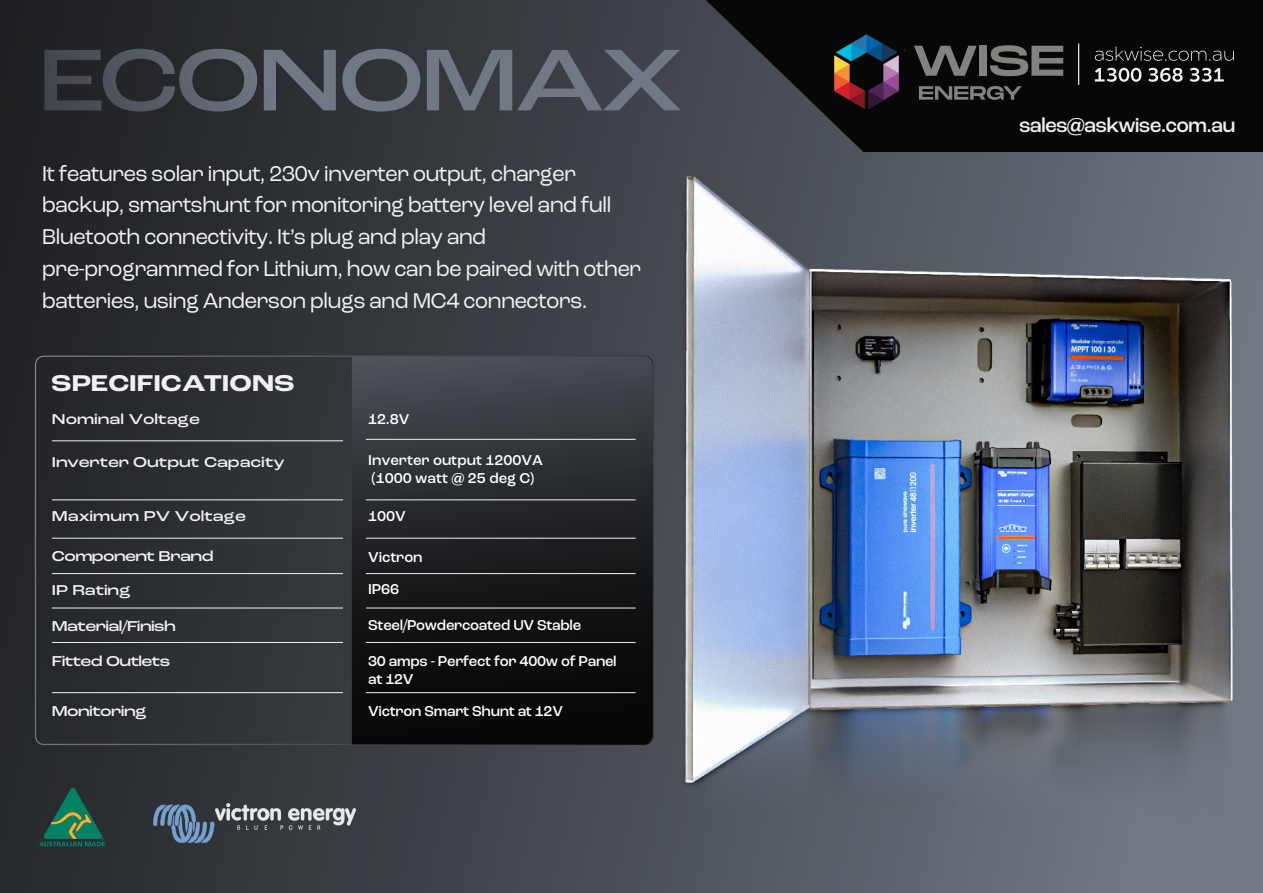
<style>
.page{position:relative;width:1263px;height:893px;background:#fff}
.page>*{position:absolute;margin:0;border:0;box-sizing:border-box;transform-origin:0 0}
.t1{font:700 expanded 24px "Roc Grotesk";color:#f1f1f2}
.t2{font:22.5px/31.8px "Roc Grotesk";letter-spacing:-.04em;color:#f1f1f2}
.t3{font:500 21px "Roc Grotesk";letter-spacing:-.04em;color:#f1f1f2}
.t4{font:500 15px/31.5px "Roc Grotesk";letter-spacing:-.02em;color:#fff}
.t5{font:500 expanded 15px "Roc Grotesk";letter-spacing:-.015em;color:#f1f1f2}
.t6{font:500 expanded 15px "Roc Grotesk";letter-spacing:-.04em;color:#f1f1f2}
.t7{font:500 15px/18px "Roc Grotesk";color:#fff}
.t8{font:500 expanded 15px "Roc Grotesk";letter-spacing:-.035em;color:#f1f1f2}
</style>
<div class="page">
<svg style="left:0;top:0;width:232px;height:893px;background:#272a2d"></svg>
<img style="left:154px;top:803px;width:78px;height:39px">
<svg style="left:39px;top:787px;width:66px;height:60px;background:#255544"></svg>
<svg style="left:44px;top:49px;width:188px;height:63px;background:#383b40"></svg>
<hr style="left:52px;top:441px;width:291px;height:1px;background:#f1f1f2">
<hr style="left:52px;top:500px;width:291px;height:1px;background:#f1f1f2">
<hr style="left:52px;top:538px;width:291px;height:1px;background:#f1f1f2">
<hr style="left:52px;top:608px;width:291px;height:1px;background:#f1f1f2">
<hr style="left:52px;top:573px;width:291px;height:1px;background:#f1f1f2">
<hr style="left:52px;top:642px;width:291px;height:1px;background:#f1f1f2">
<hr style="left:52px;top:692px;width:291px;height:1px;background:#f1f1f2">
<img style="left:232px;top:0;width:1031px;height:893px">
<img style="left:608px;top:154px;width:655px;height:686px">
<p class="t2" style="left:42px;top:157px;width:601px">It features solar input, 230v inverter output, charger backup, smartshunt for monitoring battery level and full Bluetooth connectivity. It’s plug and play and pre-programmed for Lithium, how can be paired with other batteries, using Anderson plugs and MC4 connectors.</p>
<p class="t1" style="left:51px;top:368px;width:245px">SPECIFICATIONS</p>
<p class="t5" style="left:52px;top:410px;width:149px">Nominal Voltage</p>
<p class="t5" style="left:52px;top:452px;width:234px">Inverter Output Capacity</p>
<p class="t4" style="left:368px;top:404px;width:43px">12.8V</p>
<p class="t7" style="left:368px;top:451px;width:176px">Inverter output 1200VA (1000 watt @ 25 deg C)</p>
<p class="t5" style="left:52px;top:507px;width:195px">Maximum PV Voltage</p>
<p class="t4" style="left:368px;top:501px;width:39px">100V</p>
<p class="t8" style="left:52px;top:546px;width:163px">Component Brand</p>
<p class="t5" style="left:52px;top:581px;width:80px">IP Rating</p>
<p class="t4" style="left:368px;top:542px;width:56px">Victron<br>IP66</p>
<p class="t6" style="left:52px;top:617px;width:125px">Material/Finish</p>
<p class="t4" style="left:368px;top:609px;width:214px">Steel/Powdercoated UV Stable</p>
<p class="t6" style="left:52px;top:652px;width:120px">Fitted Outlets</p>
<p class="t4" style="left:368px;top:652px;width:250px;line-height:18px">30 amps - Perfect for 400w of Panel at 12V</p>
<p class="t6" style="left:52px;top:702px;width:96px">Monitoring</p>
<p class="t4" style="left:368px;top:695px;width:196px">Victron Smart Shunt at 12V</p>
<p class="t3" style="left:1019px;top:112px;width:218px">sales@askwise.com.au</p>
</div>
